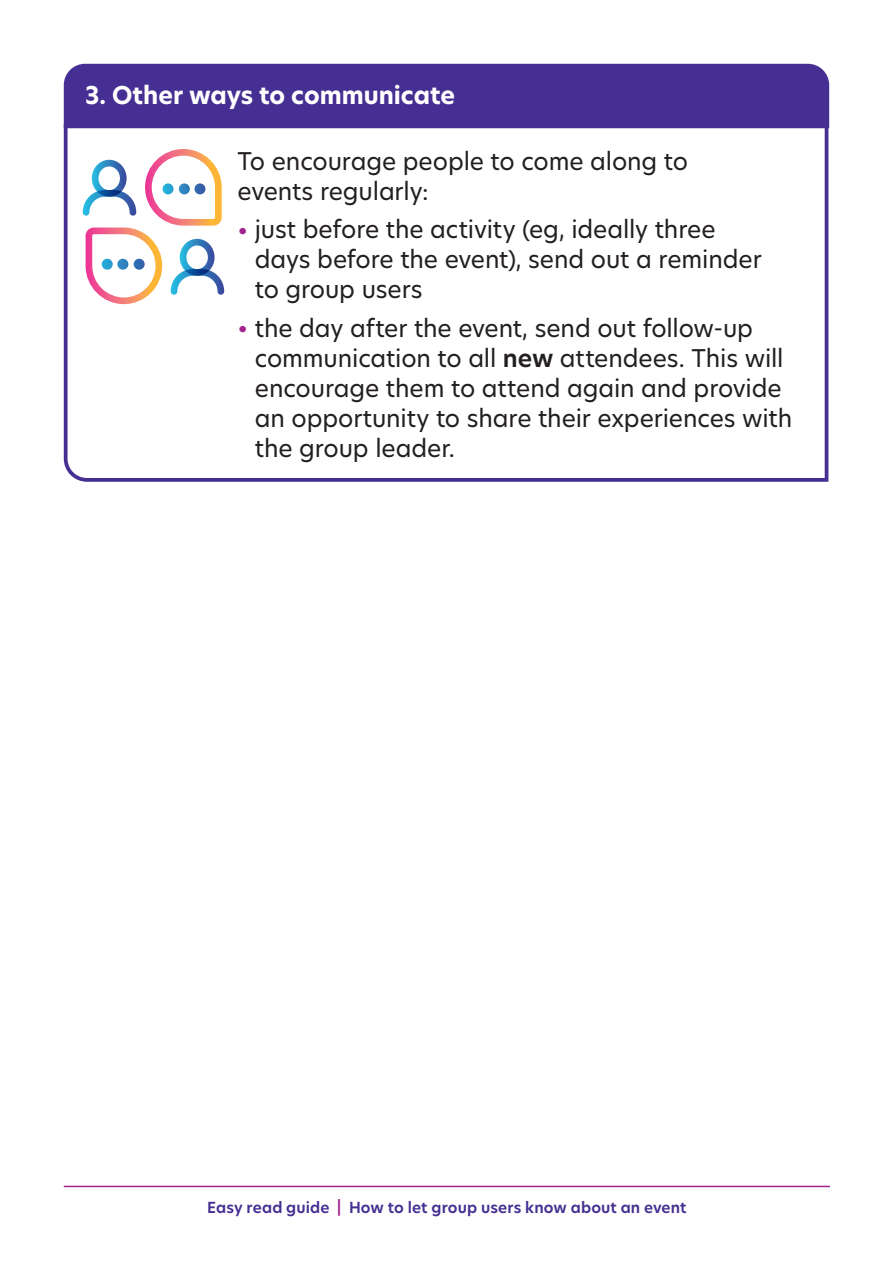
<style>
.page{position:relative;width:893px;height:1263px;background:#fff}
.page>*{position:absolute;margin:0;border:0;box-sizing:border-box;transform-origin:0 0}
.Body_Copy{font:24px/30px "New Hero";letter-spacing:-.005em;color:#231f20}
.Body_Copy-2{font:700 24px "New Hero";color:#fff}
.Body_Copy-3{font:600 15px "New Hero";letter-spacing:.005em;color:#452f92}
.s1{color:#a2238e}
.s2{font-weight:600}
</style>
<div class="page">
<svg style="left:63px;top:122px;width:767px;height:360px"></svg>
<div style="left:64px;top:64px;width:765px;height:64px;background:#452f92"></div>
<hr style="left:64px;top:1186px;width:766px;height:1px;background:#a2238e">
<svg style="left:83px;top:149px;width:141px;height:155px"></svg>
<p class="Body_Copy-2" style="left:85px;top:79px;width:372px">3. Other ways to communicate</p>
<p class="Body_Copy" style="left:238px;top:145px;width:452px">To encourage people to come along to events regularly:</p>
<p class="Body_Copy" style="left:255px;top:214px;width:508px;text-indent:-17px"><span class="s1">•</span> just before the activity (eg, ideally three days before the event), send out a reminder to group users</p>
<p class="Body_Copy" style="left:255px;top:312px;width:539px;text-indent:-17px"><span class="s1">•</span> the day after the event, send out follow-up communication to all <span class="s2">new</span> attendees. This will encourage them to attend again and provide an opportunity to share their experiences with the group leader.</p>
<p class="Body_Copy-3" style="left:207px;top:1197px;width:481px">Easy read guide <span class="s1">|</span> How to let group users know about an event</p>
</div>
